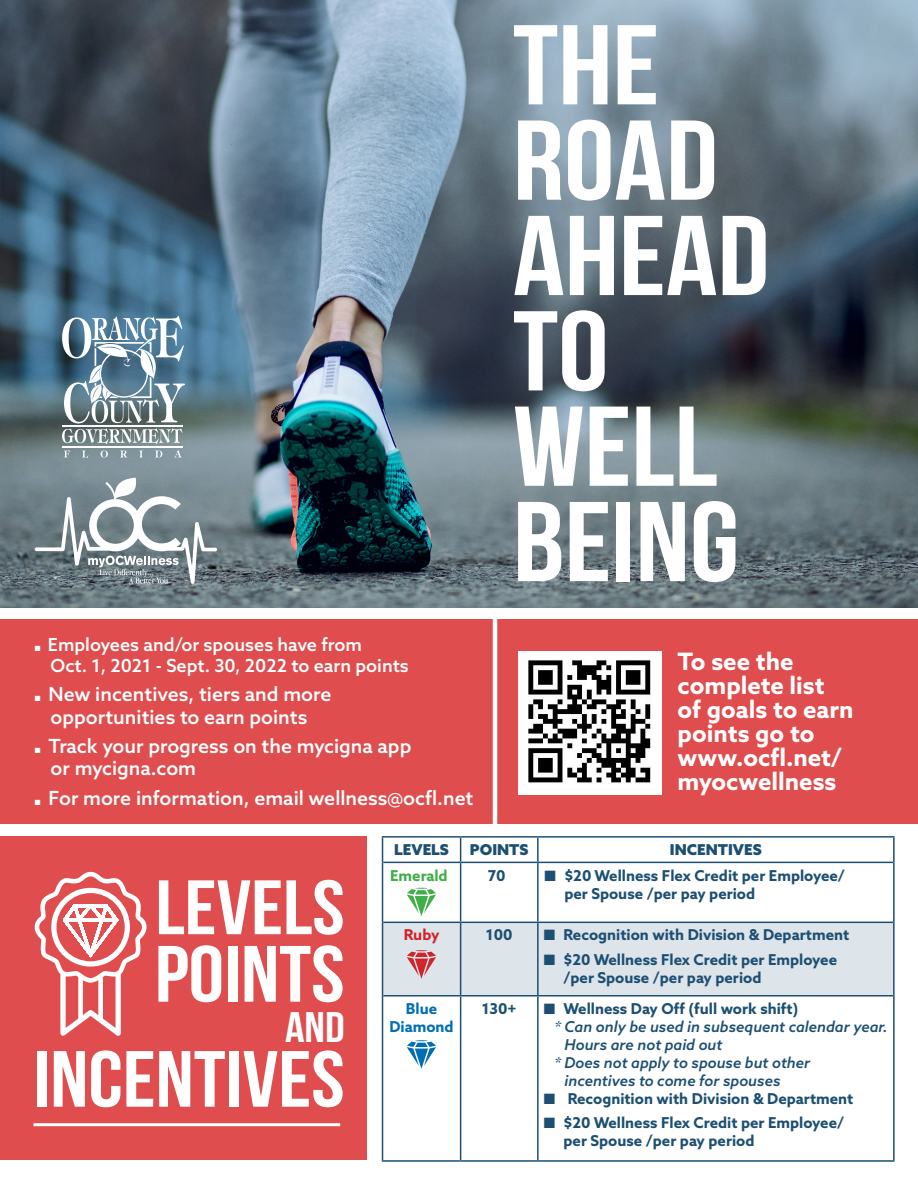
<style>
.page{position:relative;width:918px;height:1188px;background:#fff}
.page>*{position:absolute;margin:0;border:0;box-sizing:border-box;transform-origin:0 0}
.t1{font:113.1px/95.4px "Bebas Neue";color:#fff;scale:1.12 1}
.t2{font:79.65px "Bebas Neue";color:#fff;scale:1.12 1}
.t3{font:79.5px "Bebas Neue";color:#fff;scale:1.12 1}
.t4{font:76.95px "Bebas Neue";color:#fff;scale:1.12 1}
.t5{font:42.75px "Bebas Neue";color:#fff;scale:1.12 1}
.t6{font:700 24px/24px "Azo Sans";color:#fff}
.t7{font:500 19.5px/22.5px "Azo Sans";color:#fff;text-align:center}
.t8{font:500 18px/21px "Azo Sans";color:#fff}
.t9{font:700 15px/18px "Azo Sans";color:#1d4f72}
.t10{font:italic 500 15px/18px "Azo Sans";color:#1d4f72}
.t11{font:900 15px "Azo Sans";color:#1d4f72}
.t12{font:700 15px/18px "Azo Sans";color:#006eb5;text-align:center}
.t13{font:700 15px "Azo Sans";color:#40ae49}
.t14{font:700 15px "Azo Sans";color:#d1232a}
</style>
<div class="page">
<img style="left:0;top:0;width:918px;height:608px">
<div style="left:0;top:619px;width:918px;height:205px;background:#df4d4e"></div>
<hr style="left:62px;top:446px;width:120px;height:1px;background:#fff">
<svg style="left:64px;top:450px;width:6px;height:7px"></svg>
<svg style="left:82px;top:451px;width:6px;height:7px"></svg>
<svg style="left:101px;top:450px;width:7px;height:8px"></svg>
<svg style="left:120px;top:451px;width:7px;height:6px"></svg>
<svg style="left:139px;top:451px;width:4px;height:6px"></svg>
<svg style="left:155px;top:451px;width:7px;height:6px"></svg>
<svg style="left:174px;top:450px;width:8px;height:7px"></svg>
<svg style="left:62px;top:316px;width:123px;height:128px"></svg>
<img style="left:519px;top:651px;width:143px;height:143px">
<div style="left:0;top:836px;width:366px;height:324px;background:#df4d4e"></div>
<hr style="left:382px;top:836px;width:79px;height:2px;background:#1d4f72">
<svg style="left:382px;top:838px;width:1px;height:24px"></svg>
<hr style="left:461px;top:836px;width:77px;height:2px;background:#1d4f72">
<svg style="left:460px;top:838px;width:1px;height:24px"></svg>
<hr style="left:538px;top:836px;width:357px;height:2px;background:#1d4f72">
<hr style="left:537px;top:838px;width:2px;height:24px;background:#1d4f72">
<hr style="left:893px;top:838px;width:2px;height:24px;background:#1d4f72">
<hr style="left:382px;top:862px;width:1px;height:60px;background:#1d4f72">
<hr style="left:460px;top:863px;width:1px;height:59px;background:#1d4f72">
<hr style="left:537px;top:863px;width:2px;height:59px;background:#1d4f72">
<hr style="left:893px;top:862px;width:2px;height:60px;background:#1d4f72">
<hr style="left:382px;top:922px;width:1px;height:74px;background:#1d4f72">
<hr style="left:893px;top:922px;width:2px;height:74px;background:#1d4f72">
<hr style="left:382px;top:996px;width:1px;height:164px;background:#1d4f72">
<hr style="left:460px;top:997px;width:1px;height:163px;background:#1d4f72">
<hr style="left:537px;top:997px;width:2px;height:163px;background:#1d4f72">
<hr style="left:893px;top:996px;width:2px;height:164px;background:#1d4f72">
<hr style="left:382px;top:1160px;width:79px;height:2px;background:#1d4f72">
<hr style="left:461px;top:1160px;width:77px;height:2px;background:#1d4f72">
<hr style="left:538px;top:1160px;width:357px;height:2px;background:#1d4f72">
<hr style="left:383px;top:862px;width:78px;height:1px;background:#1d4f72">
<hr style="left:461px;top:862px;width:77px;height:1px;background:#1d4f72">
<hr style="left:538px;top:862px;width:355px;height:1px;background:#1d4f72">
<hr style="left:383px;top:995px;width:78px;height:2px;background:#1d4f72">
<hr style="left:461px;top:995px;width:77px;height:2px;background:#1d4f72">
<hr style="left:538px;top:995px;width:355px;height:2px;background:#1d4f72">
<svg style="left:35px;top:872px;width:112px;height:164px"></svg>
<hr style="left:33px;top:1123px;width:307px;height:3px;background:#fff">
<hr style="left:493px;top:619px;width:4px;height:206px;background:#fff">
<svg style="left:35px;top:478px;width:182px;height:106px"></svg>
<svg style="left:407px;top:888px;width:29px;height:28px"></svg>
<div style="left:383px;top:922px;width:511px;height:74px;background:#dde4ea"></div>
<svg style="left:407px;top:1040px;width:29px;height:29px"></svg>
<p class="t8" style="left:51px;top:634px;width:360px;text-indent:-16px">■ Employees and/or spouses have from<br>Oct. 1, 2021 - Sept. 30, 2022 to earn points</p>
<p class="t7" style="left:35px;top:683px;width:298px">■ New incentives, tiers and more opportunities to earn points</p>
<p class="t7" style="left:51px;top:734px;width:362px;text-align:left;text-indent:-16px">■ Track your progress on the mycigna app or mycigna.com</p>
<p class="t7" style="left:35px;top:786px;width:440px">■ For more information, email wellness@ocfl.net</p>
<p class="t1" style="left:513px;top:16px;width:132px">THE</p>
<p class="t1" style="left:513px;top:112px;width:184px">ROAD</p>
<p class="t1" style="left:513px;top:207px;width:230px">AHEAD<br>TO<br>WELL</p>
<p class="t1" style="left:513px;top:493px;width:204px">BEING</p>
<p class="t6" style="left:678px;top:649px;width:177px">To see the complete list of goals to earn points go to www.ocfl.net/ myocwellness</p>
<p class="t4" style="left:155px;top:865px;width:170px">LEVELS</p>
<p class="t2" style="left:155px;top:930px;width:171px">POINTS</p>
<p class="t5" style="left:285px;top:1004px;width:55px">AND</p>
<p class="t3" style="left:33px;top:1036px;width:279px">INCENTIVES</p>
<p class="t11" style="left:394px;top:839px;width:56px">LEVELS</p>
<p class="t11" style="left:470px;top:839px;width:60px">POINTS</p>
<p class="t11" style="left:670px;top:839px;width:93px">INCENTIVES</p>
<p class="t13" style="left:390px;top:866px;width:59px">Emerald</p>
<p class="t9" style="left:488px;top:866px;width:19px">70</p>
<p class="t9" style="left:564px;top:866px;width:282px;text-indent:-20px">■ $20 Wellness Flex Credit per Employee/ per Spouse /per pay period</p>
<p class="t14" style="left:404px;top:925px;width:37px">Ruby</p>
<p class="t9" style="left:486px;top:926px;width:28px">100</p>
<p class="t9" style="left:544px;top:926px;width:307px">■ Recognition with Division &amp; Department</p>
<p class="t9" style="left:564px;top:950px;width:275px;text-indent:-20px">■ $20 Wellness Flex Credit per Employee /per Spouse /per pay period</p>
<p class="t12" style="left:389px;top:999px;width:66px">Blue<br>Diamond</p>
<p class="t9" style="left:482px;top:999px;width:36px">130+</p>
<p class="t9" style="left:544px;top:999px;width:256px">■ Wellness Day Off (full work shift)</p>
<p class="t10" style="left:565px;top:1017px;width:325px;text-indent:-10px">* Can only be used in subsequent calendar year.<br>Hours are not paid out</p>
<p class="t10" style="left:565px;top:1053px;width:247px;text-indent:-10px">* Does not apply to spouse but other incentives to come for spouses</p>
<p class="t9" style="left:544px;top:1089px;width:311px">■ Recognition with Division &amp; Department</p>
<p class="t9" style="left:564px;top:1114px;width:282px;text-indent:-20px">■ $20 Wellness Flex Credit per Employee/ per Spouse /per pay period</p>
</div>
